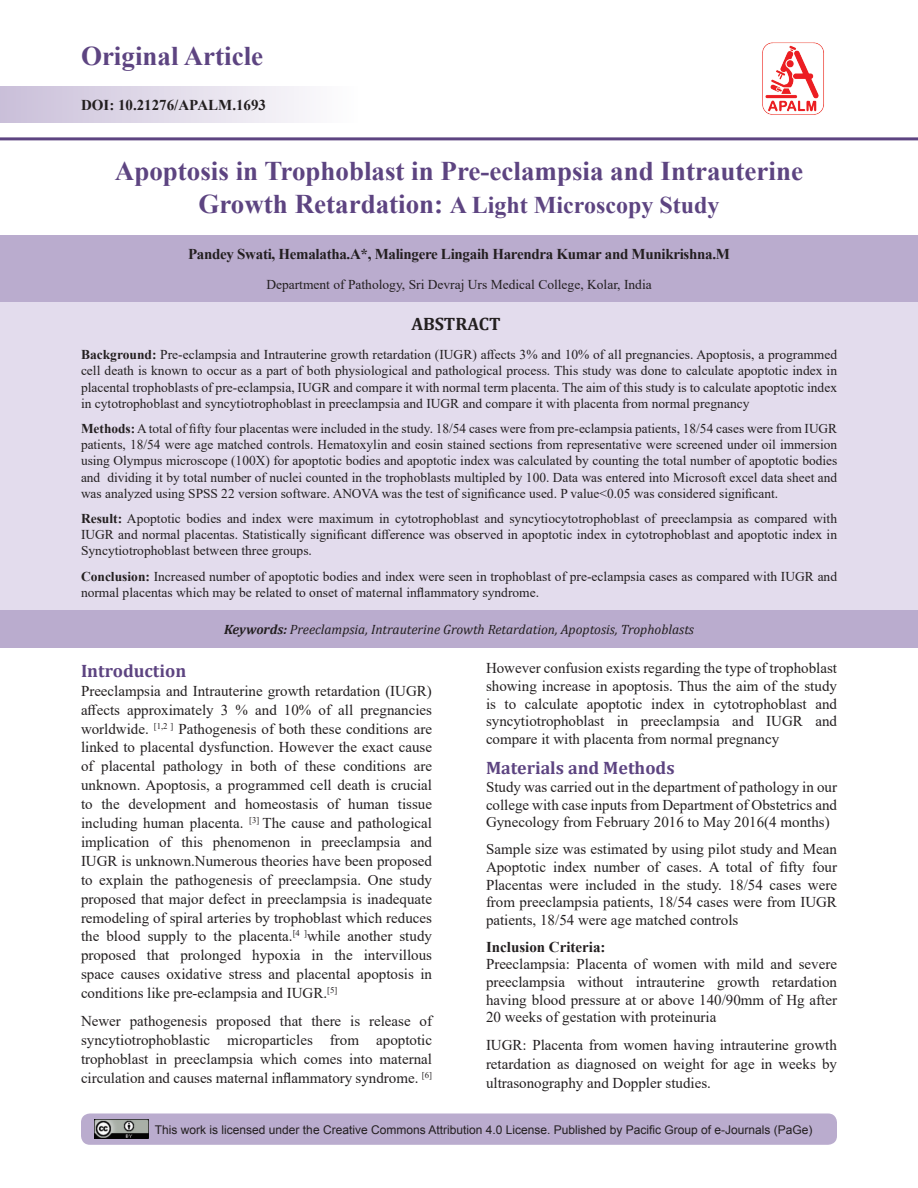
<style>
.page{position:relative;width:918px;height:1188px;background:#fff}
.page>*{position:absolute;margin:0;border:0;box-sizing:border-box;transform-origin:0 0}
.Chap_head{font:700 27px "Times New Roman";color:#5d4481}
.Chap_head-2{font:700 24px "Times New Roman";color:#5d4481}
.Subhead{font:700 18px "Cambria";color:#5d4481}
.Abstract_head{font:700 18px "Cambria";color:#231f20}
.BodyText{font:15px/18.9px "Times New Roman";color:#231f20;text-align:justify}
.Author_head{font:700 15px "Times New Roman";letter-spacing:-.02em;color:#231f20}
.DOI_No{font:700 15px "Times New Roman";color:#231f20}
.Subhead-2{font:700 15px "Times New Roman";color:#231f20}
.Abstract_Text{font:13.5px/16.2px "Times New Roman";color:#231f20;text-align:justify}
.Key_Words{font:italic 13.5px "Cambria";color:#231f20}
.Address{font:13.5px "Times New Roman";color:#231f20}
.t1{font:12px "Arial";color:#231f20}
.s1{font-size:27px}
.s2{font-weight:700}
</style>
<div class="page">
<div style="left:81px;top:1113px;width:756px;height:32px;background:#baacce;border-radius:9px"></div>
<div style="left:0;top:86px;width:357px;height:37px;background:linear-gradient(to right,#cabfd9,#fefefe)"></div>
<hr style="left:0;top:137px;width:918px;height:3px;background:#5d4481">
<img style="left:94px;top:1120px;width:54px;height:19px">
<img style="left:762px;top:42px;width:62px;height:73px">
<div style="left:0;top:235px;width:918px;height:67px;background:#baacce"></div>
<div style="left:0;top:302px;width:918px;height:308px;background:#e3dced"></div>
<div style="left:0;top:610px;width:918px;height:38px;background:#baacce"></div>
<h1 class="Chap_head" style="left:81px;top:37px;width:184px">Original Article</h1>
<p class="DOI_No" style="left:81px;top:94px;width:187px">DOI: 10.21276/APALM.1693</p>
<p class="Chap_head" style="left:115px;top:152px;width:690px">Apoptosis in Trophoblast in Pre-eclampsia and Intrauterine</p>
<p class="Chap_head-2" style="left:198px;top:187px;width:523px"><span class="s1">Growth Retardation:</span> A Light Microscopy Study</p>
<p class="Author_head" style="left:188px;top:243px;width:543px">Pandey Swati, Hemalatha.A*, Malingere Lingaih Harendra Kumar and Munikrishna.M</p>
<p class="Address" style="left:266px;top:275px;width:387px">Department of Pathology, Sri Devraj Urs Medical College, Kolar, India</p>
<p class="Abstract_head" style="left:411px;top:311px;width:91px">ABSTRACT</p>
<p class="Abstract_Text" style="left:81px;top:346px;width:758px"><span class="s2">Background:</span> Pre-eclampsia and Intrauterine growth retardation (IUGR) affects 3% and 10% of all pregnancies. Apoptosis, a programmed cell death is known to occur as a part of both physiological and pathological process. This study was done to calculate apoptotic index in placental trophoblasts of pre-eclampsia, IUGR and compare it with normal term placenta. The aim of this study is to calculate apoptotic index in cytotrophoblast and syncytiotrophoblast in preeclampsia and IUGR and compare it with placenta from normal pregnancy</p>
<p class="Abstract_Text" style="left:81px;top:420px;width:758px"><span class="s2">Methods:</span> A total of fifty four placentas were included in the study. 18/54 cases were from pre-eclampsia patients, 18/54 cases were from IUGR patients, 18/54 were age matched controls. Hematoxylin and eosin stained sections from representative were screened under oil immersion using Olympus microscope (100X) for apoptotic bodies and apoptotic index was calculated by counting the total number of apoptotic bodies and dividing it by total number of nuclei counted in the trophoblasts multipled by 100. Data was entered into Microsoft excel data sheet and was analyzed using SPSS 22 version software. ANOVA was the test of significance used. P value&lt;0.05 was considered significant.</p>
<p class="Abstract_Text" style="left:81px;top:510px;width:758px"><span class="s2">Result:</span> Apoptotic bodies and index were maximum in cytotrophoblast and syncytiocytotrophoblast of preeclampsia as compared with IUGR and normal placentas. Statistically significant difference was observed in apoptotic index in cytotrophoblast and apoptotic index in Syncytiotrophoblast between three groups.</p>
<p class="Abstract_Text" style="left:81px;top:568px;width:758px"><span class="s2">Conclusion:</span> Increased number of apoptotic bodies and index were seen in trophoblast of pre-eclampsia cases as compared with IUGR and normal placentas which may be related to onset of maternal inflammatory syndrome.</p>
<p class="Key_Words" style="left:224px;top:620px;width:472px"><span class="s2">Keywords:</span> Preeclampsia, Intrauterine Growth Retardation, Apoptosis, Trophoblasts</p>
<p class="Subhead" style="left:81px;top:658px;width:107px">Introduction</p>
<p class="BodyText" style="left:81px;top:681px;width:353px">Preeclampsia and Intrauterine growth retardation (IUGR) affects approximately 3 % and 10% of all pregnancies worldwide. <sup>[1,2</sup> <sup>]</sup> Pathogenesis of both these conditions are linked to placental dysfunction. However the exact cause of placental pathology in both of these conditions are unknown. Apoptosis, a programmed cell death is crucial to the development and homeostasis of human tissue including human placenta. <sup>[3]</sup> The cause and pathological implication of this phenomenon in preeclampsia and IUGR is unknown.Numerous theories have been proposed to explain the pathogenesis of preeclampsia. One study proposed that major defect in preeclampsia is inadequate remodeling of spiral arteries by trophoblast which reduces the blood supply to the placenta.<sup>[4</sup> <sup>]</sup>while another study proposed that prolonged hypoxia in the intervillous space causes oxidative stress and placental apoptosis in conditions like pre-eclampsia and IUGR.<sup>[5]</sup></p>
<p class="BodyText" style="left:81px;top:1011px;width:353px">Newer pathogenesis proposed that there is release of syncytiotrophoblastic microparticles from apoptotic trophoblast in preeclampsia which comes into maternal circulation and causes maternal inflammatory syndrome. <sup>[6]</sup></p>
<p class="BodyText" style="left:486px;top:659px;width:353px;line-height:17.7px">However confusion exists regarding the type of trophoblast showing increase in apoptosis. Thus the aim of the study is to calculate apoptotic index in cytotrophoblast and syncytiotrophoblast in preeclampsia and IUGR and compare it with placenta from normal pregnancy</p>
<p class="Subhead" style="left:486px;top:756px;width:190px">Materials and Methods</p>
<p class="BodyText" style="left:486px;top:778px;width:353px;line-height:17.7px">Study was carried out in the department of pathology in our college with case inputs from Department of Obstetrics and Gynecology from February 2016 to May 2016(4 months)</p>
<p class="BodyText" style="left:486px;top:840px;width:353px;line-height:17.7px">Sample size was estimated by using pilot study and Mean Apoptotic index number of cases. A total of fifty four Placentas were included in the study. 18/54 cases were from preeclampsia patients, 18/54 cases were from IUGR patients, 18/54 were age matched controls</p>
<p class="Subhead-2" style="left:486px;top:936px;width:121px">Inclusion Criteria:</p>
<p class="BodyText" style="left:486px;top:955px;width:353px;line-height:17.7px">Preeclampsia: Placenta of women with mild and severe preeclampsia without intrauterine growth retardation having blood pressure at or above 140/90mm of Hg after 20 weeks of gestation with proteinuria</p>
<p class="BodyText" style="left:486px;top:1035px;width:353px">IUGR: Placenta from women having intrauterine growth retardation as diagnosed on weight for age in weeks by ultrasonography and Doppler studies.</p>
<p class="t1" style="left:155px;top:1121px;width:659px">This work is licensed under the Creative Commons Attribution 4.0 License. Published by Pacific Group of e-Journals (PaGe)</p>
</div>
